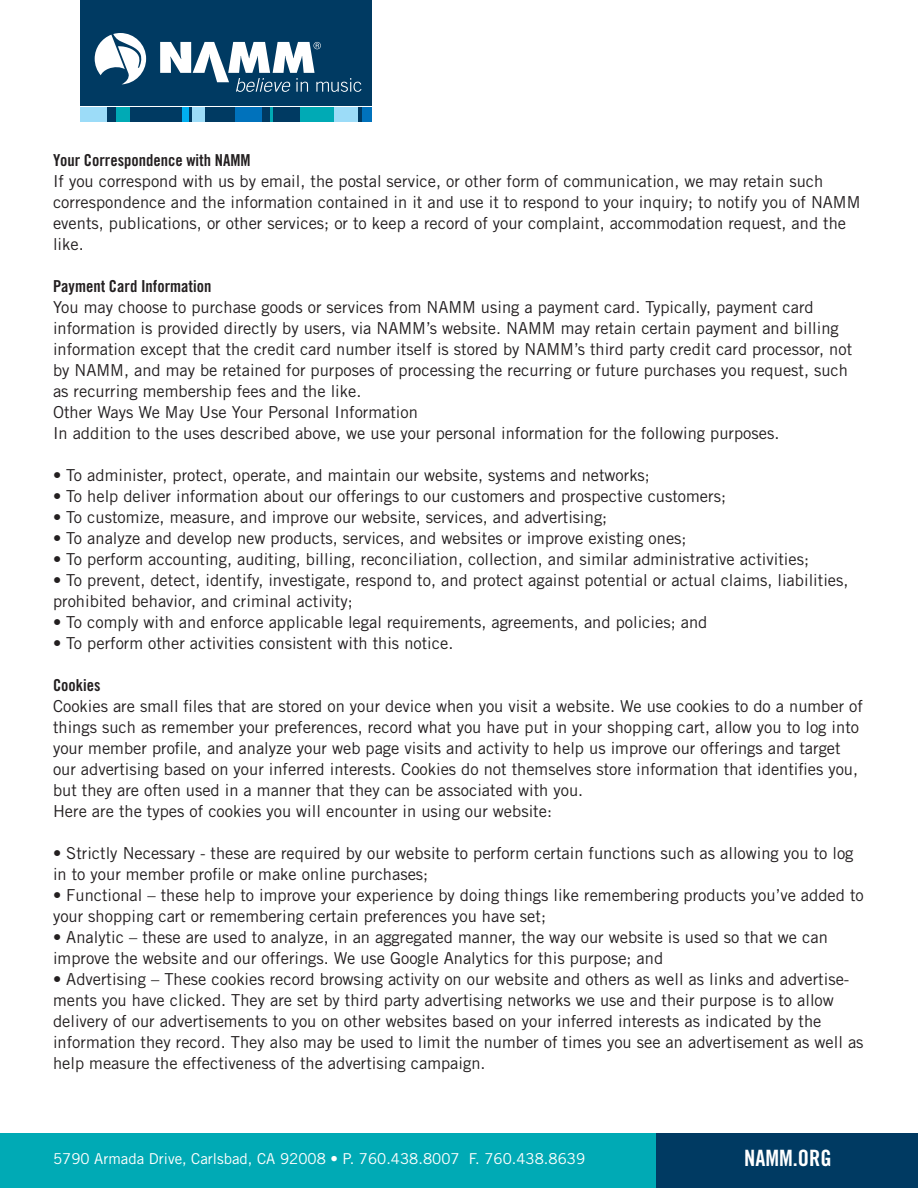
<style>
.page{position:relative;width:918px;height:1188px;background:#fff}
.page>*{position:absolute;margin:0;border:0;box-sizing:border-box;transform-origin:0 0}
.t1{font:22.5px "Trade Gothic Bold Cond Twenty";color:#fff}
.t2{font:16.5px/21px "Trade Gothic";color:#231f20}
.t3{font:16.5px "Trade Gothic Bold Cond Twenty";color:#231f20}
.t4{font:15px "Trade Gothic";color:#fff}
</style>
<div class="page">
<div style="left:656px;top:1133px;width:262px;height:55px;background:#003a62"></div>
<div style="left:0;top:1133px;width:656px;height:55px;background:#00aab5"></div>
<svg style="left:81px;top:105px;width:291px;height:1px"></svg>
<div style="left:81px;top:0;width:291px;height:105px;background:#003a62"></div>
<div style="left:81px;top:107px;width:26px;height:14px;background:#9cdcf8"></div>
<div style="left:107px;top:107px;width:82px;height:14px;background:#003a62"></div>
<div style="left:116px;top:107px;width:14px;height:14px;background:#00aab5"></div>
<div style="left:182px;top:107px;width:8px;height:14px;background:#00aeef"></div>
<div style="left:189px;top:107px;width:82px;height:14px;background:#003a62"></div>
<div style="left:235px;top:107px;width:26px;height:14px;background:#0072bc"></div>
<div style="left:271px;top:107px;width:64px;height:14px;background:#00aab5"></div>
<div style="left:273px;top:107px;width:27px;height:14px;background:#003a62"></div>
<div style="left:334px;top:107px;width:38px;height:14px;background:#9cdcf8"></div>
<div style="left:362px;top:107px;width:10px;height:14px;background:#0072bc"></div>
<hr style="left:358px;top:107px;width:4px;height:14px;background:#003a62">
<div style="left:193px;top:107px;width:12px;height:14px;background:#9cdcf8"></div>
<svg style="left:95px;top:33px;width:51px;height:51px"></svg>
<svg style="left:160px;top:42px;width:202px;height:50px"></svg>
<p class="t3" style="left:53px;top:150px;width:199px">Your Correspondence with NAMM</p>
<p class="t2" style="left:53px;top:171px;width:809px">If you correspond with us by email, the postal service, or other form of communication, we may retain such correspondence and the information contained in it and use it to respond to your inquiry; to notify you of NAMM events, publications, or other services; or to keep a record of your complaint, accommodation request, and the like.</p>
<p class="t3" style="left:53px;top:276px;width:160px">Payment Card Information</p>
<p class="t2" style="left:53px;top:297px;width:801px">You may choose to purchase goods or services from NAMM using a payment card. Typically, payment card information is provided directly by users, via NAMM’s website. NAMM may retain certain payment and billing information except that the credit card number itself is stored by NAMM’s third party credit card processor, not by NAMM, and may be retained for purposes of processing the recurring or future purchases you request, such as recurring membership fees and the like.</p>
<p class="t2" style="left:53px;top:402px;width:366px">Other Ways We May Use Your Personal Information</p>
<p class="t2" style="left:53px;top:423px;width:728px">In addition to the uses described above, we use your personal information for the following purposes.</p>
<p class="t2" style="left:53px;top:465px;width:598px">• To administer, protect, operate, and maintain our website, systems and networks;</p>
<p class="t2" style="left:53px;top:486px;width:675px">• To help deliver information about our offerings to our customers and prospective customers;</p>
<p class="t2" style="left:53px;top:507px;width:556px">• To customize, measure, and improve our website, services, and advertising;</p>
<p class="t2" style="left:53px;top:528px;width:635px">• To analyze and develop new products, services, and websites or improve existing ones;</p>
<p class="t2" style="left:53px;top:549px;width:758px">• To perform accounting, auditing, billing, reconciliation, collection, and similar administrative activities;</p>
<p class="t2" style="left:53px;top:570px;width:797px">• To prevent, detect, identify, investigate, respond to, and protect against potential or actual claims, liabilities, prohibited behavior, and criminal activity;</p>
<p class="t2" style="left:53px;top:612px;width:656px">• To comply with and enforce applicable legal requirements, agreements, and policies; and</p>
<p class="t2" style="left:53px;top:633px;width:402px">• To perform other activities consistent with this notice.</p>
<p class="t3" style="left:53px;top:675px;width:49px">Cookies</p>
<p class="t2" style="left:53px;top:696px;width:811px">Cookies are small files that are stored on your device when you visit a website. We use cookies to do a number of things such as remember your preferences, record what you have put in your shopping cart, allow you to log into your member profile, and analyze your web page visits and activity to help us improve our offerings and target our advertising based on your inferred interests. Cookies do not themselves store information that identifies you, but they are often used in a manner that they can be associated with you.</p>
<p class="t2" style="left:53px;top:801px;width:501px">Here are the types of cookies you will encounter in using our website:</p>
<p class="t2" style="left:53px;top:843px;width:802px">• Strictly Necessary - these are required by our website to perform certain functions such as allowing you to log in to your member profile or make online purchases;</p>
<p class="t2" style="left:53px;top:885px;width:812px">• Functional – these help to improve your experience by doing things like remembering products you’ve added to your shopping cart or remembering certain preferences you have set;</p>
<p class="t2" style="left:53px;top:927px;width:776px">• Analytic – these are used to analyze, in an aggregated manner, the way our website is used so that we can improve the website and our offerings. We use Google Analytics for this purpose; and</p>
<p class="t2" style="left:53px;top:969px;width:812px">• Advertising – These cookies record browsing activity on our website and others as well as links and advertise&shy;ments you have clicked. They are set by third party advertising networks we use and their purpose is to allow delivery of our advertisements to you on other websites based on your inferred interests as indicated by the information they record. They also may be used to limit the number of times you see an advertisement as well as help measure the effectiveness of the advertising campaign.</p>
<p class="t4" style="left:53px;top:1150px;width:534px">5790 Armada Drive, Carlsbad, CA 92008 • P. 760.438.8007 F. 760.438.8639</p>
<p class="t1" style="left:744px;top:1144px;width:89px">NAMM.ORG</p>
</div>
